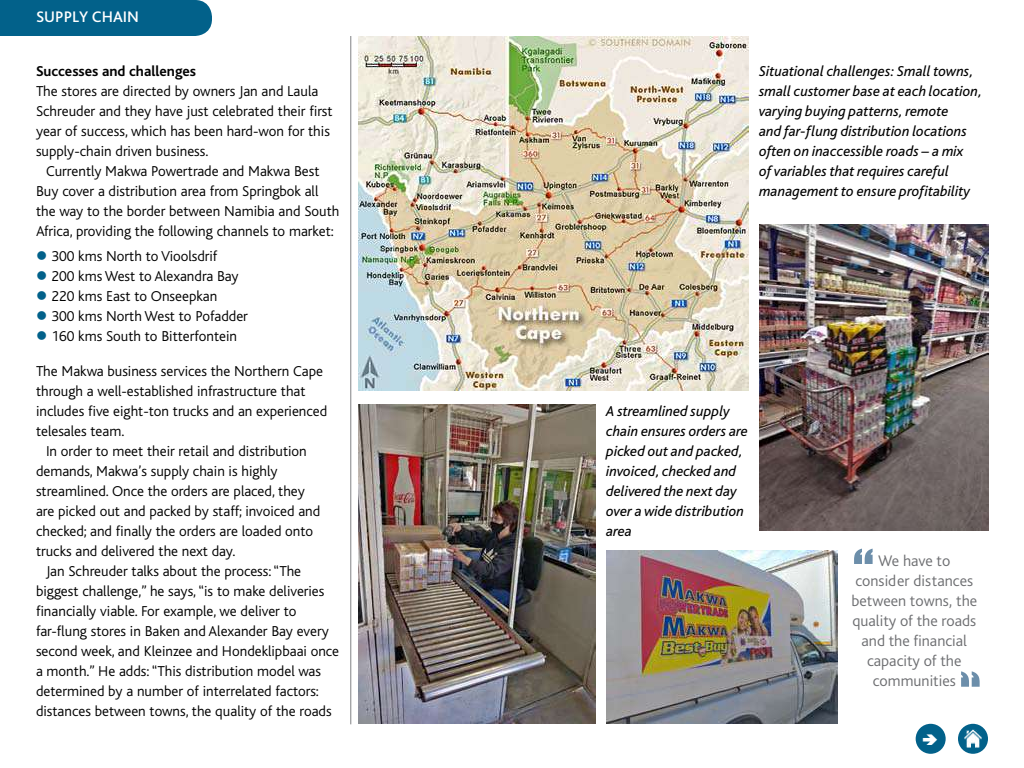
<style>
.page{position:relative;width:1024px;height:768px;background:#fff}
.page>*{position:absolute;margin:0;border:0;box-sizing:border-box;transform-origin:0 0}
.t1{font:60px "Impact";color:#6c8eaa}
.t2{font:300 16px/20px "Bliss Pro";color:#6d6e71;text-align:center}
.t3{font:500 16px "Bliss Pro";color:#fff}
.t4{font:300 15px/20px "Bliss";color:#000}
.t5{font:italic 15px/20px "Bliss";color:#000}
.t6{font:700 15px "Bliss";color:#000}
.s1{color:#02618a}
</style>
<div class="page">
<hr style="left:351px;top:36px;width:1px;height:688px;background:#808285">
<div style="left:916px;top:724px;width:30px;height:30px;background:#02618a;border-radius:50%"></div>
<div style="left:958px;top:724px;width:30px;height:30px;background:#02618a;border-radius:50%"></div>
<img style="left:964px;top:730px;width:18px;height:18px">
<div style="left:0;top:0;width:212px;height:36px;background:#02618a"></div>
<img style="left:359px;top:36px;width:390px;height:354px">
<img style="left:759px;top:224px;width:230px;height:307px">
<img style="left:359px;top:404px;width:237px;height:320px">
<img style="left:606px;top:550px;width:231px;height:173px">
<p class="t3" style="left:36px;top:6px;width:105px">SUPPLY CHAIN</p>
<p class="t6" style="left:36px;top:63px;width:162px">Successes and challenges</p>
<p class="t4" style="left:36px;top:81px;width:298px">The stores are directed by owners Jan and Laula Schreuder and they have just celebrated their first year of success, which has been hard-won for this supply-chain driven business.</p>
<p class="t4" style="left:36px;top:161px;width:305px;text-indent:10px">Currently Makwa Powertrade and Makwa Best Buy cover a distribution area from Springbok all the way to the border between Namibia and South Africa, providing the following channels to market:</p>
<p class="t4" style="left:36px;top:246px;width:183px"><span class="s1">●</span> 300 kms North to Vioolsdrif</p>
<p class="t4" style="left:36px;top:266px;width:204px"><span class="s1">●</span> 200 kms West to Alexandra Bay</p>
<p class="t4" style="left:36px;top:286px;width:183px"><span class="s1">●</span> 220 kms East to Onseepkan</p>
<p class="t4" style="left:36px;top:306px;width:214px"><span class="s1">●</span> 300 kms North West to Pofadder</p>
<p class="t4" style="left:36px;top:326px;width:203px"><span class="s1">●</span> 160 kms South to Bitterfontein</p>
<p class="t4" style="left:36px;top:361px;width:293px">The Makwa business services the Northern Cape through a well-established infrastructure that includes five eight-ton trucks and an experienced telesales team.</p>
<p class="t4" style="left:36px;top:441px;width:286px;text-indent:10px">In order to meet their retail and distribution demands, Makwa’s supply chain is highly streamlined. Once the orders are placed, they are picked out and packed by staff; invoiced and checked; and finally the orders are loaded onto trucks and delivered the next day.</p>
<p class="t4" style="left:36px;top:561px;width:305px;text-indent:10px">Jan Schreuder talks about the process: “The biggest challenge,” he says, “is to make deliveries financially viable. For example, we deliver to far-flung stores in Baken and Alexander Bay every second week, and Kleinzee and Hondeklipbaai once a month.” He adds: “This distribution model was determined by a number of interrelated factors: distances between towns, the quality of the roads</p>
<p class="t5" style="left:759px;top:61px;width:225px">Situational challenges: Small towns, small customer base at each location, varying buying patterns, remote<br>and far-flung distribution locations often on inaccessible roads – a mix<br>of variables that requires careful management to ensure profitability</p>
<p class="t5" style="left:606px;top:401px;width:143px">A streamlined supply chain ensures orders are picked out and packed, invoiced, checked and delivered the next day over a wide distribution area</p>
<h1 class="t1" style="left:853px;top:526px;width:22px">“</h1>
<p class="t2" style="left:851px;top:551px;width:127px">We have to consider distances between towns, the quality of the roads and the financial capacity of the communities</p>
</div>
